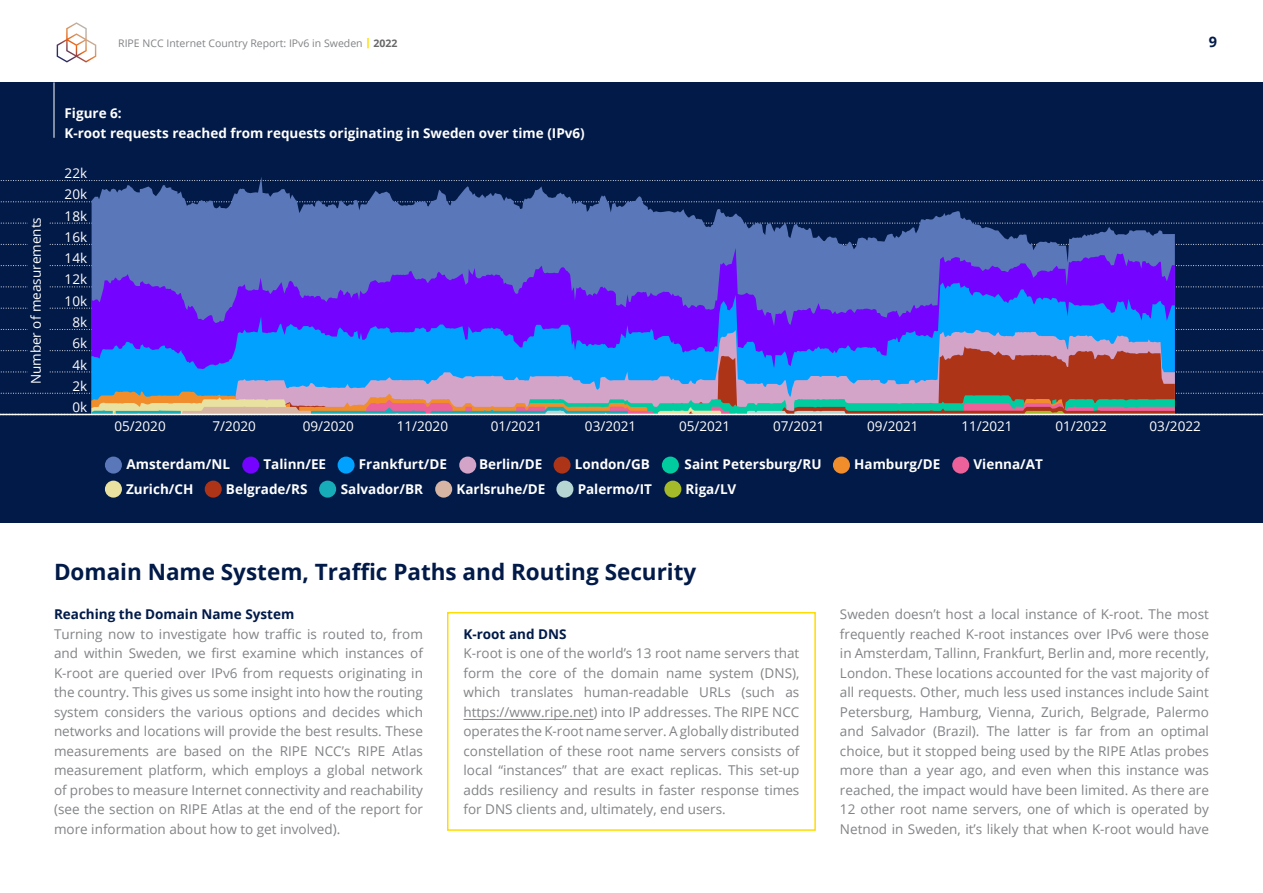
<style>
.page{position:relative;width:1263px;height:893px;background:#fff}
.page>*{position:absolute;margin:0;border:0;box-sizing:border-box;transform-origin:0 0}
.t1{font:700 22.5px "Open Sans";color:#021a48}
.t2{font:700 14.55px "Open Sans";color:#021a48}
.t3{font:13.5px/19.5px "Open Sans";color:#818386;text-align:justify}
.t4{font:700 13.5px/19.5px "Open Sans";color:#fff}
.t5{font:13.5px/21.3px "Open Sans";color:#fff;text-align:center}
.t6{font:700 13.5px "Open Sans";color:#021a48}
.t7{font:10.5px "Open Sans";color:#818386}
.s1{font-weight:800;color:#fd0}
.s2{font-weight:700;color:#676867}
</style>
<div class="page">
<svg style="left:57px;top:22px;width:39px;height:41px"></svg>
<hr style="left:463px;top:719px;width:131px;height:1px;background:#818386">
<div style="left:447px;top:612px;width:369px;height:219px;border:2px solid #fd0"></div>
<div style="left:0;top:82px;width:1263px;height:441px;background:#021a48"></div>
<hr style="left:54px;top:82px;width:1px;height:56px;background:#fff">
<svg style="left:0;top:372px;width:1263px;height:1px"></svg>
<svg style="left:0;top:329px;width:1263px;height:1px"></svg>
<svg style="left:0;top:350px;width:1263px;height:1px"></svg>
<svg style="left:0;top:308px;width:1263px;height:1px"></svg>
<svg style="left:0;top:287px;width:1263px;height:1px"></svg>
<svg style="left:0;top:265px;width:1263px;height:1px"></svg>
<svg style="left:0;top:223px;width:1263px;height:1px"></svg>
<svg style="left:0;top:244px;width:1263px;height:1px"></svg>
<svg style="left:0;top:201px;width:1263px;height:1px"></svg>
<svg style="left:0;top:180px;width:1263px;height:1px"></svg>
<div style="left:28px;top:210px;width:20px;height:179px;background:#021a48"></div>
<div style="left:319px;top:481px;width:17px;height:17px;background:#17adb8;border-radius:50%"></div>
<div style="left:435px;top:481px;width:17px;height:17px;background:#d6b5a5;border-radius:50%"></div>
<div style="left:556px;top:481px;width:17px;height:17px;background:#b5d6d3;border-radius:50%"></div>
<div style="left:664px;top:481px;width:17px;height:17px;background:#a4ba29;border-radius:50%"></div>
<div style="left:205px;top:481px;width:17px;height:17px;background:#ae3418;border-radius:50%"></div>
<div style="left:105px;top:481px;width:17px;height:17px;background:#e9e1a0;border-radius:50%"></div>
<div style="left:105px;top:457px;width:17px;height:17px;background:#5a77ba;border-radius:50%"></div>
<div style="left:242px;top:457px;width:17px;height:17px;background:#7403ff;border-radius:50%"></div>
<div style="left:338px;top:457px;width:17px;height:17px;background:#00a1ff;border-radius:50%"></div>
<div style="left:459px;top:457px;width:17px;height:17px;background:#d3a4c7;border-radius:50%"></div>
<div style="left:662px;top:457px;width:17px;height:17px;background:#00cca0;border-radius:50%"></div>
<div style="left:833px;top:457px;width:17px;height:17px;background:#f18d2b;border-radius:50%"></div>
<div style="left:952px;top:457px;width:17px;height:17px;background:#ec6199;border-radius:50%"></div>
<div style="left:553px;top:457px;width:18px;height:17px;background:#ae3418;border-radius:50%"></div>
<svg style="left:92px;top:177px;width:1083px;height:71px"></svg>
<svg style="left:92px;top:248px;width:1083px;height:35px;background:#5e64c4"></svg>
<svg style="left:91px;top:283px;width:1084px;height:109px;background:#553af2"></svg>
<svg style="left:233px;top:330px;width:942px;height:62px;background:#4471f6"></svg>
<svg style="left:272px;top:346px;width:903px;height:46px;background:#5986bf"></svg>
<svg style="left:0;top:392px;width:1263px;height:22px;background:#8d8986"></svg>
<hr style="left:0;top:414px;width:1263px;height:1px;background:#fff">
<p class="t5" style="left:25px;top:384px;width:169px;rotate:-90deg">Number of measurements</p>
<p class="t7" style="left:118px;top:36px;width:281px">RIPE NCC Internet Country Report: IPv6 in Sweden <span class="s1">|</span> <span class="s2">2022</span></p>
<p class="t2" style="left:1209px;top:32px;width:10px">9</p>
<p class="t4" style="left:64px;top:103px;width:522px">Figure 6:<br>K-root requests reached from requests originating in Sweden over time (IPv6)</p>
<p class="t5" style="left:65px;top:162px;width:24px">22k<br>20k<br>18k<br>16k<br>14k<br>12k<br>10k<br>8k<br>6k<br>4k<br>2k<br>0k</p>
<p class="t5" style="left:114px;top:415px;width:53px">05/2020</p>
<p class="t5" style="left:212px;top:415px;width:45px">7/2020</p>
<p class="t5" style="left:303px;top:415px;width:53px">09/2020</p>
<p class="t5" style="left:397px;top:415px;width:53px">11/2020</p>
<p class="t5" style="left:491px;top:415px;width:53px">01/2021</p>
<p class="t5" style="left:585px;top:415px;width:53px">03/2021</p>
<p class="t5" style="left:679px;top:415px;width:53px">05/2021</p>
<p class="t5" style="left:773px;top:415px;width:53px">07/2021</p>
<p class="t5" style="left:867px;top:415px;width:53px">09/2021</p>
<p class="t5" style="left:961px;top:415px;width:53px">11/2021</p>
<p class="t5" style="left:1055px;top:415px;width:53px">01/2022</p>
<p class="t5" style="left:1149px;top:415px;width:53px">03/2022</p>
<p class="t4" style="left:127px;top:454px;width:105px">Amsterdam/NL</p>
<p class="t4" style="left:263px;top:454px;width:64px">Talinn/EE</p>
<p class="t4" style="left:359px;top:454px;width:90px">Frankfurt/DE</p>
<p class="t4" style="left:479px;top:454px;width:65px">Berlin/DE</p>
<p class="t4" style="left:575px;top:454px;width:77px">London/GB</p>
<p class="t4" style="left:685px;top:454px;width:138px">Saint Petersburg/RU</p>
<p class="t4" style="left:854px;top:454px;width:88px">Hamburg/DE</p>
<p class="t4" style="left:973px;top:454px;width:71px">Vienna/AT</p>
<p class="t4" style="left:126px;top:478px;width:69px">Zurich/CH</p>
<p class="t4" style="left:226px;top:478px;width:83px">Belgrade/RS</p>
<p class="t4" style="left:341px;top:479px;width:84px">Salvador/BR</p>
<p class="t4" style="left:456px;top:478px;width:91px">Karlsruhe/DE</p>
<p class="t4" style="left:578px;top:478px;width:76px">Palermo/IT</p>
<p class="t4" style="left:686px;top:478px;width:52px">Riga/LV</p>
<h1 class="t1" style="left:54px;top:556px;width:644px">Domain Name System, Traffic Paths and Routing Security</h1>
<p class="t6" style="left:54px;top:605px;width:242px">Reaching the Domain Name System</p>
<p class="t3" style="left:54px;top:624px;width:370px">Turning now to investigate how traffic is routed to, from and within Sweden, we first examine which instances of K-root are queried over IPv6 from requests originating in the country. This gives us some insight into how the routing system considers the various options and decides which networks and locations will provide the best results. These measurements are based on the RIPE NCC’s RIPE Atlas measurement platform, which employs a global network of probes to measure Internet connectivity and reachability (see the section on RIPE Atlas at the end of the report for more information about how to get involved).</p>
<p class="t6" style="left:463px;top:624px;width:105px">K-root and DNS</p>
<p class="t3" style="left:463px;top:643px;width:337px">K-root is one of the world’s 13 root name servers that form the core of the domain name system (DNS), which translates human-readable URLs (such as https://www.ripe.net) into IP addresses. The RIPE NCC operates the K-root name server. A globally distributed constellation of these root name servers consists of local “instances” that are exact replicas. This set-up adds resiliency and results in faster response times for DNS clients and, ultimately, end users.</p>
<p class="t3" style="left:840px;top:604px;width:370px">Sweden doesn’t host a local instance of K-root. The most frequently reached K-root instances over IPv6 were those in Amsterdam, Tallinn, Frankfurt, Berlin and, more recently, London. These locations accounted for the vast majority of all requests. Other, much less used instances include Saint Petersburg, Hamburg, Vienna, Zurich, Belgrade, Palermo and Salvador (Brazil). The latter is far from an optimal choice, but it stopped being used by the RIPE Atlas probes more than a year ago, and even when this instance was reached, the impact would have been limited. As there are 12 other root name servers, one of which is operated by Netnod in Sweden, it’s likely that when K-root would have</p>
</div>
